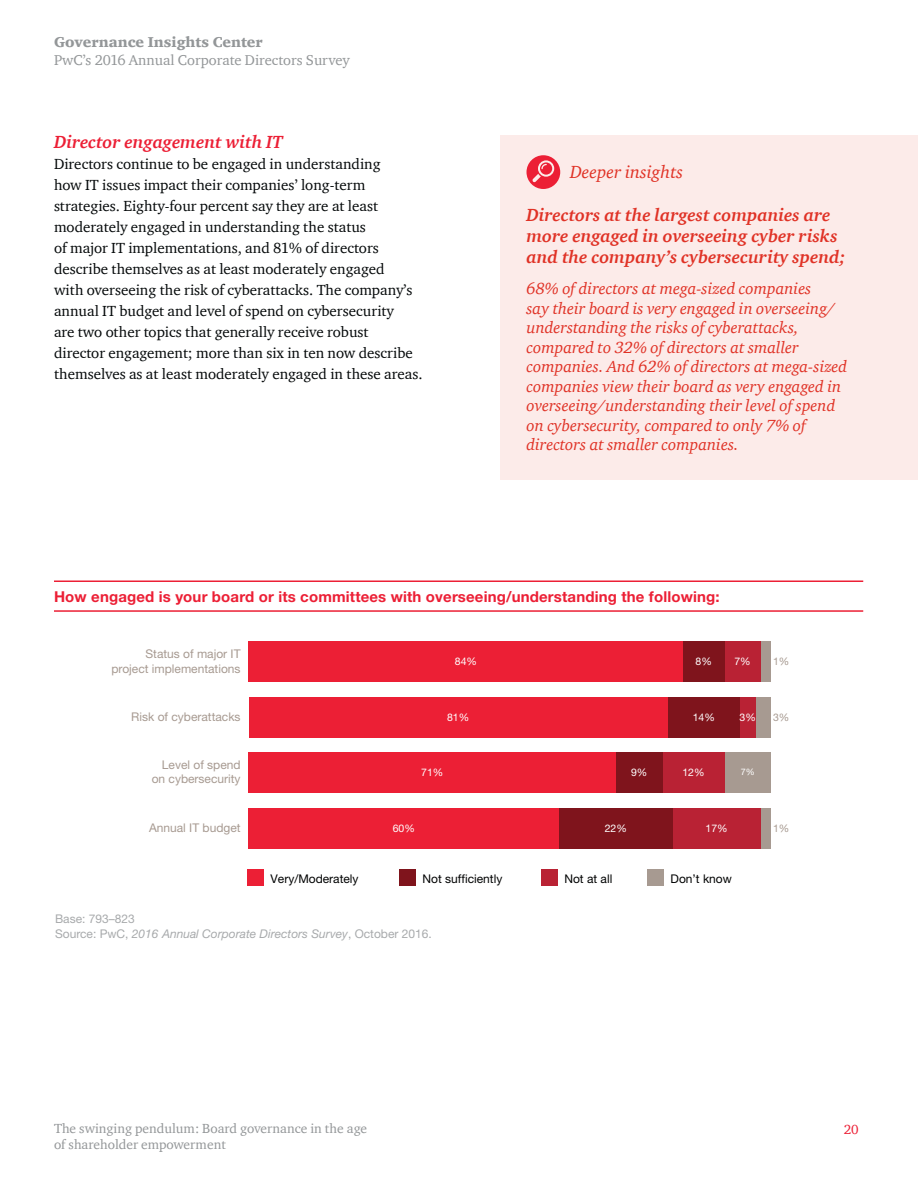
<style>
.page{position:relative;width:918px;height:1188px;background:#fff}
.page>*{position:absolute;margin:0;border:0;box-sizing:border-box;transform-origin:0 0}
.t1{font:italic 700 18px/21px "ITC Charter Com";color:#e03226}
.t2{font:italic 700 18px "ITC Charter Com";color:#ec1f35}
.t3{font:italic 18px "ITC Charter Com";color:#e03226}
.t4{font:italic 16.5px/19.5px "ITC Charter Com";color:#e03226}
.t5{font:15px/21px "ITC Charter Com";color:#040809}
.t6{font:700 15px "Helvetica Neue";letter-spacing:.01em;color:#ec1f35}
.t7{font:14.7px "ITC Charter Com";color:#939698}
.t8{font:900 14.7px "ITC Charter Com";color:#939698}
.t9{font:13.5px/16.2px "ITC Charter Com";color:#939698}
.t10{font:13.5px "ITC Charter Com";color:#ec1f35}
.t11{font:12px/14.4px "Helvetica Neue";color:#a79a91;text-align:right}
.t12{font:12px/15px "Helvetica Neue";color:#a8aaac}
.t13{font:12px "Helvetica Neue";color:#010202}
.t14{font:10.5px "Helvetica Neue";color:#fff}
.t15{font:10.5px "Helvetica Neue";color:#a79a91}
.t16{font:9px "Helvetica Neue";color:#fff}
.s1{font-style:italic}
</style>
<div class="page">
<hr style="left:54px;top:581px;width:809px;height:1px;background:#ec1f35">
<hr style="left:54px;top:610px;width:809px;height:2px;background:#ec1f35">
<div style="left:247px;top:869px;width:17px;height:17px;background:#ec1f35"></div>
<div style="left:399px;top:869px;width:17px;height:17px;background:#7f141c"></div>
<div style="left:541px;top:869px;width:17px;height:17px;background:#b92234"></div>
<div style="left:647px;top:869px;width:17px;height:17px;background:#a79a91"></div>
<div style="left:761px;top:641px;width:10px;height:40px;background:#a79a91"></div>
<div style="left:756px;top:697px;width:15px;height:40px;background:#a79a91"></div>
<div style="left:724px;top:753px;width:47px;height:40px;background:#a79a91"></div>
<div style="left:761px;top:809px;width:10px;height:40px;background:#a79a91"></div>
<div style="left:724px;top:641px;width:37px;height:40px;background:#b92234"></div>
<div style="left:740px;top:697px;width:16px;height:40px;background:#b92234"></div>
<div style="left:662px;top:753px;width:62px;height:40px;background:#b92234"></div>
<div style="left:673px;top:809px;width:88px;height:40px;background:#b92234"></div>
<div style="left:683px;top:641px;width:41px;height:40px;background:#7f141c"></div>
<div style="left:668px;top:697px;width:72px;height:40px;background:#7f141c"></div>
<div style="left:616px;top:753px;width:46px;height:40px;background:#7f141c"></div>
<div style="left:559px;top:809px;width:114px;height:40px;background:#7f141c"></div>
<div style="left:249px;top:641px;width:434px;height:40px;background:#ec1f35"></div>
<div style="left:249px;top:697px;width:419px;height:40px;background:#ec1f35"></div>
<div style="left:249px;top:753px;width:367px;height:40px;background:#ec1f35"></div>
<div style="left:249px;top:809px;width:310px;height:40px;background:#ec1f35"></div>
<div style="left:501px;top:135px;width:417px;height:344px;background:#fcebe9"></div>
<svg style="left:527px;top:155px;width:33px;height:34px"></svg>
<p class="t8" style="left:54px;top:33px;width:210px">Governance Insights Center</p>
<p class="t7" style="left:54px;top:51px;width:297px">PwC’s 2016 Annual Corporate Directors Survey</p>
<p class="t2" style="left:54px;top:131px;width:231px">Director engagement with IT</p>
<p class="t5" style="left:54px;top:154px;width:370px">Directors continue to be engaged in understanding<br>how IT issues impact their companies’ long-term strategies. Eighty-four percent say they are at least moderately engaged in understanding the status<br>of major IT implementations, and 81% of directors describe themselves as at least moderately engaged<br>with overseeing the risk of cyberattacks. The company’s annual IT budget and level of spend on cybersecurity<br>are two other topics that generally receive robust director engagement; more than six in ten now describe themselves as at least moderately engaged in these areas.</p>
<p class="t3" style="left:570px;top:161px;width:115px">Deeper insights</p>
<p class="t1" style="left:526px;top:205px;width:321px">Directors at the largest companies are more engaged in overseeing cyber risks and the company’s cybersecurity spend;</p>
<p class="t4" style="left:527px;top:279px;width:322px">68% of directors at mega-sized companies<br>say their board is very engaged in overseeing/ understanding the risks of cyberattacks, compared to 32% of directors at smaller companies. And 62% of directors at mega-sized companies view their board as very engaged in overseeing/understanding their level of spend on cybersecurity, compared to only 7% of directors at smaller companies.</p>
<p class="t6" style="left:54px;top:591px;width:667px">How engaged is your board or its committees with overseeing/understanding the following:</p>
<p class="t11" style="left:111px;top:648px;width:131px">Status of major IT project implementations</p>
<p class="t11" style="left:131px;top:711px;width:111px">Risk of cyberattacks</p>
<p class="t11" style="left:152px;top:759px;width:90px">Level of spend on cybersecurity</p>
<p class="t14" style="left:455px;top:657px;width:24px">84%</p>
<p class="t14" style="left:696px;top:657px;width:18px">8%</p>
<p class="t14" style="left:734px;top:657px;width:18px">7%</p>
<p class="t15" style="left:773px;top:657px;width:18px">1%</p>
<p class="t14" style="left:447px;top:713px;width:24px">81%</p>
<p class="t14" style="left:421px;top:768px;width:24px">71%</p>
<p class="t14" style="left:631px;top:768px;width:18px">9%</p>
<p class="t14" style="left:693px;top:713px;width:24px">14%</p>
<p class="t14" style="left:740px;top:713px;width:18px">3%</p>
<p class="t15" style="left:773px;top:713px;width:18px">3%</p>
<p class="t14" style="left:682px;top:768px;width:24px">12%</p>
<p class="t16" style="left:741px;top:769px;width:16px">7%</p>
<p class="t11" style="left:149px;top:821px;width:93px">Annual IT budget</p>
<p class="t14" style="left:393px;top:824px;width:24px">60%</p>
<p class="t14" style="left:605px;top:824px;width:24px">22%</p>
<p class="t14" style="left:706px;top:824px;width:24px">17%</p>
<p class="t13" style="left:271px;top:875px;width:89px">Very/Moderately</p>
<p class="t13" style="left:423px;top:875px;width:81px">Not sufficiently</p>
<p class="t13" style="left:564px;top:875px;width:49px">Not at all</p>
<p class="t13" style="left:671px;top:875px;width:63px">Don’t know</p>
<p class="t12" style="left:55px;top:912px;width:378px">Base: 793–823<br>Source: PwC, <span class="s1">2016 Annual Corporate Directors Survey</span>, October 2016.</p>
<p class="t15" style="left:773px;top:824px;width:18px">1%</p>
<p class="t9" style="left:54px;top:1120px;width:315px">The swinging pendulum: Board governance in the age of shareholder empowerment</p>
<p class="t10" style="left:844px;top:1121px;width:17px">20</p>
</div>
